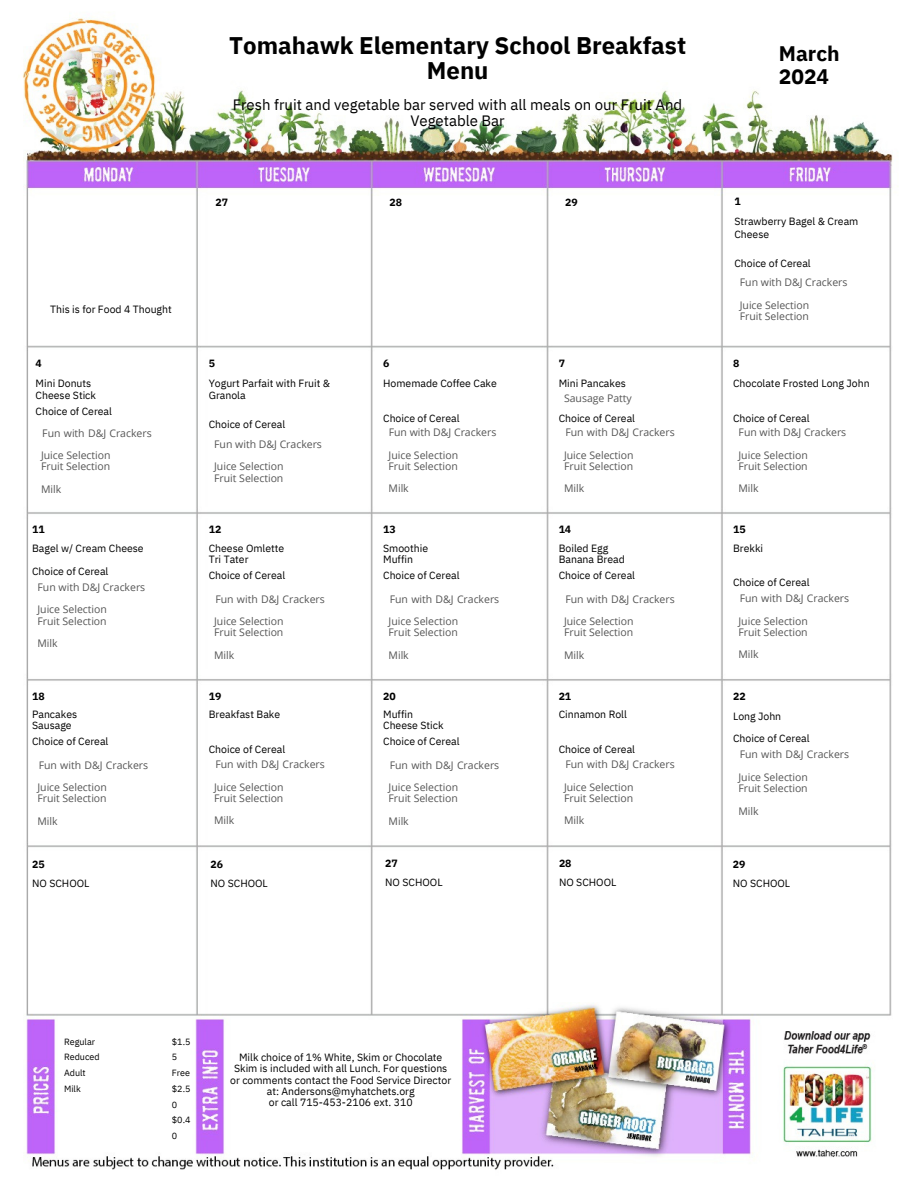
<style>
.page{position:relative;width:918px;height:1188px;background:#fff}
.page>*{position:absolute;margin:0;border:0;box-sizing:border-box;transform-origin:0 0}
.t1{font:700 24px/25.8px "IBM Plex Sans";color:#000;text-align:center}
.t2{font:700 21px/22.5px "IBM Plex Sans";color:#000}
.t3{font:15px/15.8px "IBM Plex Sans";color:#000;text-align:center}
.t4{font:10.5px/22.5px "Open Sans";color:#555}
.t5{font:10.5px/11.2px "IBM Plex Sans";color:#000}
.t6{font:700 10.5px "IBM Plex Sans";color:#000}
.t7{font:9px/15.8px "IBM Plex Sans";color:#000}
</style>
<div class="page">
<img style="left:22px;top:18px;width:876px;height:1152px">
<h1 class="t1" style="left:229px;top:32px;width:458px">Tomahawk Elementary School Breakfast<br>Menu</h1>
<h3 class="t3" style="left:233px;top:96px;width:451px">Fresh fruit and vegetable bar served with all meals on our Fruit And<br>Vegetable Bar</h3>
<p class="t6" style="left:215px;top:195px;width:14px">27</p>
<p class="t6" style="left:390px;top:195px;width:14px">28</p>
<p class="t6" style="left:565px;top:195px;width:14px">29</p>
<p class="t5" style="left:50px;top:304px;width:123px">This is for Food 4 Thought</p>
<p class="t6" style="left:36px;top:356px;width:8px">4</p>
<p class="t5" style="left:36px;top:377px;width:62px;line-height:12.3px">Mini Donuts<br>Cheese Stick</p>
<p class="t5" style="left:36px;top:405px;width:78px">Choice of Cereal</p>
<p class="t4" style="left:41px;top:421px;width:112px">Fun with D&amp;J Crackers<br>Juice Selection</p>
<p class="t4" style="left:41px;top:455px;width:71px">Fruit Selection<br>Milk</p>
<p class="t6" style="left:32px;top:522px;width:14px">11</p>
<p class="t5" style="left:32px;top:537px;width:113px;line-height:22.5px">Bagel w/ Cream Cheese<br>Choice of Cereal</p>
<p class="t4" style="left:37px;top:575px;width:109px">Fun with D&amp;J Crackers<br>Juice Selection</p>
<p class="t4" style="left:37px;top:609px;width:71px">Fruit Selection<br>Milk</p>
<p class="t6" style="left:32px;top:689px;width:14px">18</p>
<p class="t5" style="left:32px;top:708px;width:47px">Pancakes<br>Sausage</p>
<p class="t5" style="left:32px;top:735px;width:78px">Choice of Cereal</p>
<p class="t4" style="left:37px;top:753px;width:112px">Fun with D&amp;J Crackers<br>Juice Selection</p>
<p class="t4" style="left:37px;top:787px;width:71px">Fruit Selection<br>Milk</p>
<p class="t6" style="left:32px;top:857px;width:14px">25</p>
<p class="t5" style="left:32px;top:877px;width:59px">NO SCHOOL</p>
<p class="t6" style="left:209px;top:356px;width:8px">5</p>
<p class="t5" style="left:209px;top:377px;width:123px;line-height:12.3px">Yogurt Parfait with Fruit &amp;<br>Granola</p>
<p class="t5" style="left:209px;top:419px;width:78px">Choice of Cereal</p>
<p class="t4" style="left:214px;top:433px;width:109px">Fun with D&amp;J Crackers<br>Juice Selection</p>
<p class="t4" style="left:214px;top:466px;width:71px">Fruit Selection</p>
<p class="t6" style="left:209px;top:522px;width:14px">12</p>
<p class="t5" style="left:209px;top:542px;width:77px">Cheese Omlette<br>Tri Tater</p>
<p class="t5" style="left:209px;top:569px;width:78px">Choice of Cereal</p>
<p class="t4" style="left:214px;top:587px;width:112px">Fun with D&amp;J Crackers<br>Juice Selection</p>
<p class="t4" style="left:214px;top:621px;width:71px">Fruit Selection<br>Milk</p>
<p class="t6" style="left:209px;top:689px;width:14px">19</p>
<p class="t5" style="left:209px;top:708px;width:73px">Breakfast Bake</p>
<p class="t5" style="left:209px;top:743px;width:78px">Choice of Cereal</p>
<p class="t4" style="left:214px;top:753px;width:112px">Fun with D&amp;J Crackers<br>Juice Selection</p>
<p class="t4" style="left:214px;top:786px;width:71px">Fruit Selection<br>Milk</p>
<p class="t6" style="left:210px;top:857px;width:14px">26</p>
<p class="t5" style="left:210px;top:877px;width:59px">NO SCHOOL</p>
<p class="t6" style="left:383px;top:356px;width:8px">6</p>
<p class="t5" style="left:383px;top:377px;width:115px">Homemade Coffee Cake</p>
<p class="t5" style="left:383px;top:412px;width:78px">Choice of Cereal</p>
<p class="t4" style="left:389px;top:421px;width:109px">Fun with D&amp;J Crackers<br>Juice Selection</p>
<p class="t4" style="left:389px;top:455px;width:71px">Fruit Selection<br>Milk</p>
<p class="t6" style="left:383px;top:522px;width:14px">13</p>
<p class="t5" style="left:383px;top:542px;width:46px">Smoothie<br>Muffin</p>
<p class="t5" style="left:383px;top:569px;width:78px">Choice of Cereal</p>
<p class="t4" style="left:389px;top:587px;width:112px">Fun with D&amp;J Crackers<br>Juice Selection</p>
<p class="t4" style="left:389px;top:621px;width:71px">Fruit Selection<br>Milk</p>
<p class="t6" style="left:383px;top:689px;width:14px">20</p>
<p class="t5" style="left:383px;top:708px;width:62px">Muffin<br>Cheese Stick</p>
<p class="t5" style="left:383px;top:735px;width:78px">Choice of Cereal</p>
<p class="t4" style="left:389px;top:753px;width:112px">Fun with D&amp;J Crackers<br>Juice Selection</p>
<p class="t4" style="left:389px;top:787px;width:71px">Fruit Selection<br>Milk</p>
<p class="t6" style="left:385px;top:857px;width:14px">27</p>
<p class="t5" style="left:385px;top:877px;width:59px">NO SCHOOL</p>
<p class="t6" style="left:559px;top:356px;width:8px">7</p>
<p class="t5" style="left:559px;top:377px;width:69px">Mini Pancakes</p>
<p class="t5" style="left:559px;top:412px;width:78px">Choice of Cereal</p>
<p class="t4" style="left:564px;top:387px;width:69px">Sausage Patty</p>
<p class="t4" style="left:564px;top:421px;width:112px">Fun with D&amp;J Crackers<br>Juice Selection</p>
<p class="t4" style="left:564px;top:455px;width:71px">Fruit Selection<br>Milk</p>
<p class="t6" style="left:559px;top:522px;width:14px">14</p>
<p class="t5" style="left:559px;top:542px;width:68px">Boiled Egg<br>Banana Bread</p>
<p class="t5" style="left:559px;top:569px;width:78px">Choice of Cereal</p>
<p class="t4" style="left:564px;top:587px;width:112px">Fun with D&amp;J Crackers<br>Juice Selection</p>
<p class="t4" style="left:564px;top:621px;width:71px">Fruit Selection<br>Milk</p>
<p class="t6" style="left:559px;top:689px;width:14px">21</p>
<p class="t5" style="left:559px;top:708px;width:70px">Cinnamon Roll</p>
<p class="t5" style="left:559px;top:743px;width:78px">Choice of Cereal</p>
<p class="t4" style="left:564px;top:753px;width:112px">Fun with D&amp;J Crackers<br>Juice Selection</p>
<p class="t4" style="left:564px;top:786px;width:71px">Fruit Selection<br>Milk</p>
<p class="t6" style="left:559px;top:856px;width:14px">28</p>
<p class="t5" style="left:559px;top:877px;width:59px">NO SCHOOL</p>
<h2 class="t2" style="left:779px;top:42px;width:62px">March<br>2024</h2>
<p class="t6" style="left:734px;top:194px;width:8px">1</p>
<p class="t5" style="left:734px;top:215px;width:126px;line-height:12.3px">Strawberry Bagel &amp; Cream<br>Cheese</p>
<p class="t5" style="left:734px;top:257px;width:78px">Choice of Cereal</p>
<p class="t4" style="left:740px;top:271px;width:109px">Fun with D&amp;J Crackers<br>Juice Selection</p>
<p class="t4" style="left:740px;top:305px;width:71px">Fruit Selection</p>
<p class="t6" style="left:733px;top:356px;width:8px">8</p>
<p class="t5" style="left:733px;top:377px;width:138px">Chocolate Frosted Long John</p>
<p class="t5" style="left:733px;top:412px;width:78px">Choice of Cereal</p>
<p class="t4" style="left:739px;top:421px;width:109px">Fun with D&amp;J Crackers<br>Juice Selection</p>
<p class="t4" style="left:739px;top:455px;width:71px">Fruit Selection<br>Milk</p>
<p class="t6" style="left:733px;top:522px;width:14px">15</p>
<p class="t5" style="left:733px;top:542px;width:32px">Brekki</p>
<p class="t5" style="left:733px;top:576px;width:78px">Choice of Cereal</p>
<p class="t4" style="left:739px;top:587px;width:112px">Fun with D&amp;J Crackers<br>Juice Selection</p>
<p class="t4" style="left:739px;top:620px;width:71px">Fruit Selection<br>Milk</p>
<p class="t6" style="left:733px;top:690px;width:14px">22</p>
<p class="t5" style="left:733px;top:704px;width:78px;line-height:22.5px">Long John<br>Choice of Cereal</p>
<p class="t4" style="left:739px;top:743px;width:112px">Fun with D&amp;J Crackers<br>Juice Selection</p>
<p class="t4" style="left:739px;top:777px;width:71px">Fruit Selection<br>Milk</p>
<p class="t6" style="left:733px;top:857px;width:14px">29</p>
<p class="t5" style="left:733px;top:878px;width:59px">NO SCHOOL</p>
<p class="t7" style="left:64px;top:1033px;width:37px">Regular<br>Reduced<br>Adult<br>Milk</p>
<p class="t7" style="left:172px;top:1033px;width:20px">$1.5<br>5<br>Free $2.5<br>0 $0.4<br>0</p>
<p class="t5" style="left:230px;top:1052px;width:223px;text-align:center">Milk choice of 1% White, Skim or Chocolate Skim is included with all Lunch. For questions or comments contact the Food Service Director at: Andersons@myhatchets.org<br>or call 715-453-2106 ext. 310</p>
</div>
